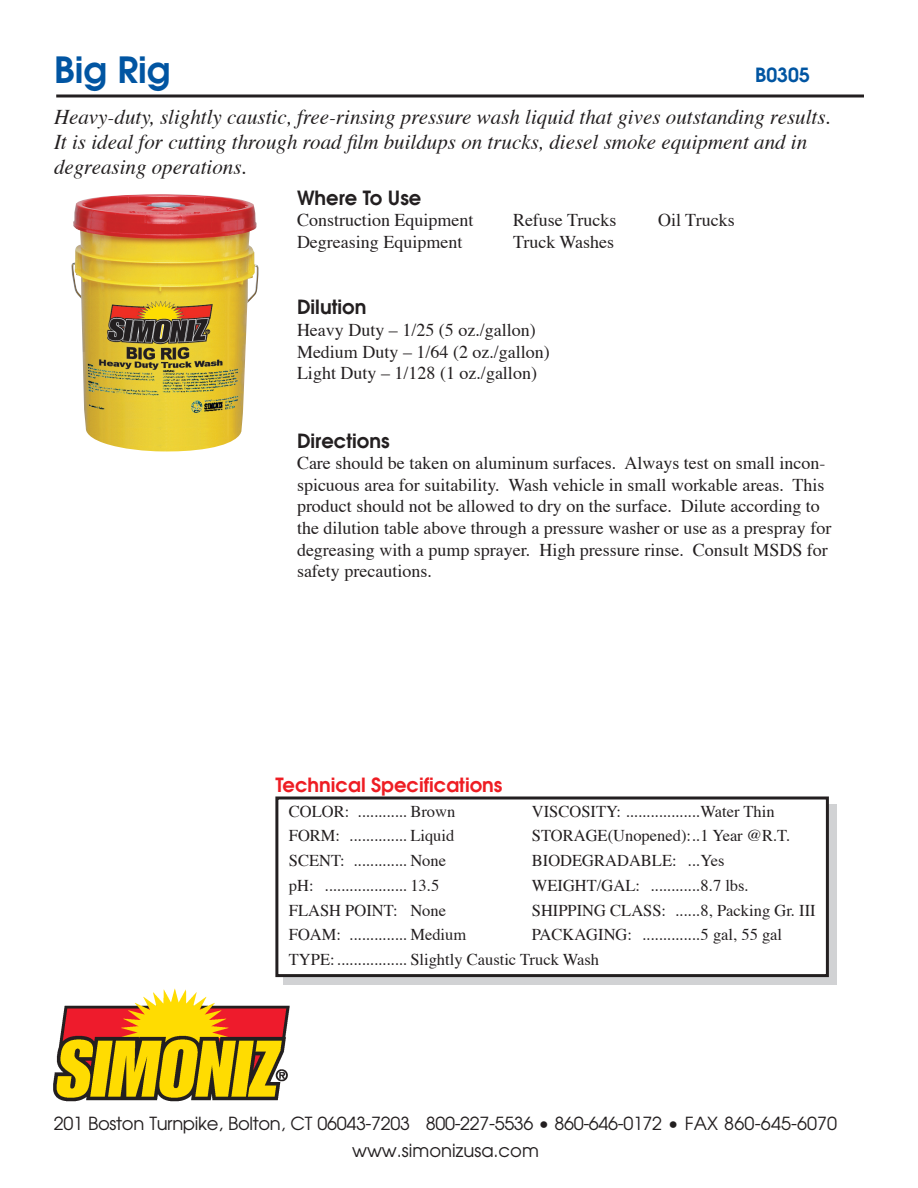
<style>
.page{position:relative;width:918px;height:1188px;background:#fff}
.page>*{position:absolute;margin:0;border:0;box-sizing:border-box;transform-origin:0 0}
.t1{font:600 36px "Avant Garde";color:#0155a2}
.t2{font:italic 21px/25.2px "Times";color:#231f20}
.t3{font:600 19.5px "Avant Garde";color:#231f20}
.t4{font:600 19.5px "Avant Garde";color:#ee1d23}
.t5{font:600 19.5px "Avant Garde";color:#0155a2}
.t6{font:18px/21.6px "Times";color:#231f20}
.t7{font:18px "Avant Garde";letter-spacing:-.02em;color:#231f20}
.t8{font:18px "Avant Garde";color:#231f20}
.t9{font:16.5px "Times";color:#231f20}
</style>
<div class="page">
<img style="left:53px;top:977px;width:237px;height:125px">
<hr style="left:56px;top:94px;width:808px;height:3px;background:#231f20">
<div style="left:283px;top:804px;width:553px;height:181px;background:#d1d2d4"></div>
<div style="left:277px;top:798px;width:550px;height:178px;background:#fff"></div>
<div style="left:275px;top:796px;width:554px;height:181px;border:3px solid #231f20"></div>
<img style="left:71px;top:194px;width:188px;height:258px">
<p class="t1" style="left:54px;top:46px;width:118px">Big Rig</p>
<p class="t2" style="left:54px;top:103px;width:778px">Heavy-duty, slightly caustic, free-rinsing pressure wash liquid that gives outstanding results.<br>It is ideal for cutting through road film buildups on trucks, diesel smoke equipment and in degreasing operations.</p>
<p class="t3" style="left:297px;top:185px;width:126px">Where To Use</p>
<p class="t6" style="left:297px;top:208px;width:178px">Construction Equipment</p>
<p class="t6" style="left:513px;top:208px;width:105px">Refuse Trucks</p>
<p class="t6" style="left:658px;top:208px;width:78px">Oil Trucks</p>
<p class="t6" style="left:297px;top:229px;width:167px">Degreasing Equipment</p>
<p class="t6" style="left:513px;top:229px;width:103px">Truck Washes</p>
<p class="t5" style="left:755px;top:62px;width:56px">B0305</p>
<p class="t3" style="left:297px;top:294px;width:71px">Dilution</p>
<p class="t6" style="left:297px;top:318px;width:240px">Heavy Duty – 1/25 (5 oz./gallon)</p>
<p class="t6" style="left:297px;top:339px;width:254px">Medium Duty – 1/64 (2 oz./gallon)</p>
<p class="t6" style="left:297px;top:361px;width:241px">Light Duty – 1/128 (1 oz./gallon)</p>
<p class="t3" style="left:297px;top:428px;width:94px">Directions</p>
<p class="t6" style="left:297px;top:451px;width:536px">Care should be taken on aluminum surfaces. Always test on small incon&shy;spicuous area for suitability. Wash vehicle in small workable areas. This product should not be allowed to dry on the surface. Dilute according to the dilution table above through a pressure washer or use as a prespray for degreasing with a pump sprayer. High pressure rinse. Consult MSDS for safety precautions.</p>
<p class="t4" style="left:275px;top:772px;width:229px">Technical Specifications</p>
<p class="t9" style="left:289px;top:796px;width:168px">COLOR: ............ Brown</p>
<p class="t9" style="left:532px;top:796px;width:244px">VISCOSITY: ..................Water Thin</p>
<p class="t9" style="left:289px;top:820px;width:167px">FORM: .............. Liquid</p>
<p class="t9" style="left:532px;top:820px;width:260px">STORAGE(Unopened):..1 Year @R.T.</p>
<p class="t9" style="left:289px;top:845px;width:159px">SCENT: ............. None</p>
<p class="t9" style="left:532px;top:845px;width:194px">BIODEGRADABLE: ...Yes</p>
<p class="t9" style="left:289px;top:870px;width:152px">pH: .................... 13.5</p>
<p class="t9" style="left:532px;top:870px;width:218px">WEIGHT/GAL: ............8.7 lbs.</p>
<p class="t9" style="left:289px;top:895px;width:159px">FLASH POINT: None</p>
<p class="t9" style="left:532px;top:895px;width:285px">SHIPPING CLASS: ......8, Packing Gr. III</p>
<p class="t9" style="left:289px;top:919px;width:179px">FOAM: .............. Medium</p>
<p class="t9" style="left:532px;top:919px;width:252px">PACKAGING: ..............5 gal, 55 gal</p>
<p class="t9" style="left:289px;top:944px;width:312px">TYPE: ................. Slightly Caustic Truck Wash</p>
<p class="t7" style="left:54px;top:1112px;width:785px">201 Boston Turnpike, Bolton, CT 06043-7203 800-227-5536 • 860-646-0172 • FAX 860-645-6070</p>
<p class="t8" style="left:352px;top:1139px;width:188px">www.simonizusa.com</p>
</div>
